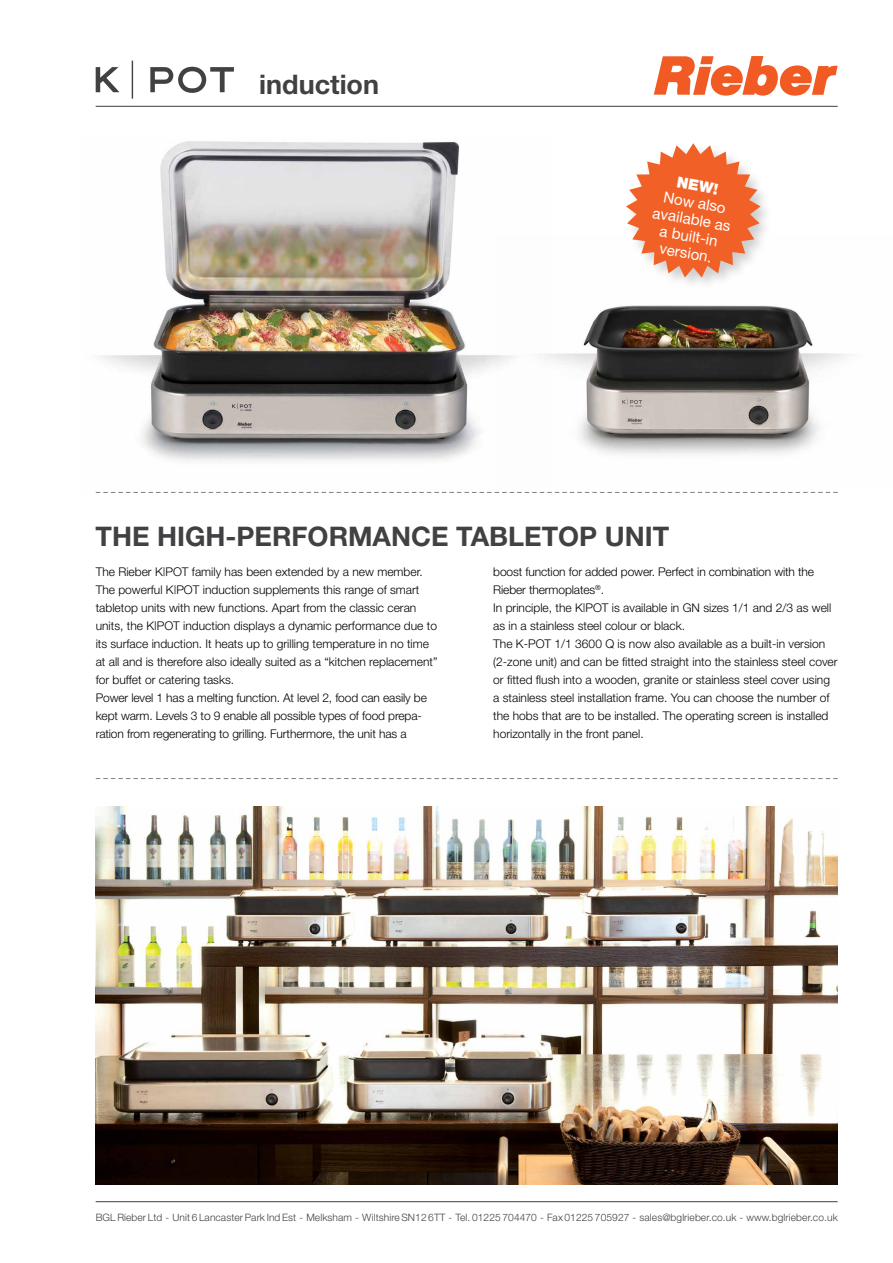
<style>
.page{position:relative;width:893px;height:1263px;background:#fff}
.page>*{position:absolute;margin:0;border:0;box-sizing:border-box;transform-origin:0 0}
.t1{font:700 27px "Helvetica Neue";color:#414042}
.t2{font:15.15px/17px "Helvetica Neue";color:#fff;text-align:center}
.t3{font:900 15.15px "Helvetica Neue";color:#fff}
.t4{font:300 12px/18px "Helvetica Neue";color:#000}
.t5{font:300 10.2px "Helvetica Neue";letter-spacing:.01em;color:#414042}
</style>
<div class="page">
<svg style="left:654px;top:56px;width:184px;height:40px"></svg>
<hr style="left:96px;top:106px;width:742px;height:1px;background:#3e3e40">
<hr style="left:96px;top:1201px;width:742px;height:1px;background:#3e3e40">
<svg style="left:96px;top:778px;width:742px;height:1px"></svg>
<svg style="left:551px;top:492px;width:287px;height:1px"></svg>
<svg style="left:96px;top:67px;width:23px;height:25px"></svg>
<svg style="left:150px;top:67px;width:84px;height:26px"></svg>
<hr style="left:132px;top:61px;width:1px;height:38px;background:#414042">
<img style="left:551px;top:305px;width:300px;height:149px">
<img style="left:95px;top:141px;width:456px;height:352px">
<img style="left:96px;top:807px;width:742px;height:378px">
<div style="left:624px;top:141px;width:150px;height:150px;background:#000;opacity:.2"></div>
<svg style="left:626px;top:143px;width:135px;height:135px"></svg>
<h1 class="t1" style="left:259px;top:68px;width:121px">INDUCTION</h1>
<p class="t3" style="left:679px;top:173px;width:43px;rotate:10deg">NEW!</p>
<p class="t2" style="left:657px;top:187px;width:81px;rotate:10deg">Now also available as a built-in version.</p>
<h1 class="t1" style="left:96px;top:520px;width:575px">THE HIGH-PERFORMANCE TABLETOP UNIT</h1>
<p class="t4" style="left:96px;top:562px;width:343px">The Rieber K|POT family has been extended by a new member.<br>The powerful K|POT induction supplements this range of smart tabletop units with new functions. Apart from the classic ceran units, the K|POT induction displays a dynamic performance due to its surface induction. It heats up to grilling temperature in no time at all and is therefore also ideally suited as a “kitchen replacement” for buffet or catering tasks.<br>Power level 1 has a melting function. At level 2, food can easily be kept warm. Levels 3 to 9 enable all possible types of food prepa&shy;ration from regenerating to grilling. Furthermore, the unit has a</p>
<p class="t4" style="left:493px;top:562px;width:346px">boost function for added power. Perfect in combination with the Rieber thermoplates<sup>®</sup>.<br>In principle, the K|POT is available in GN sizes 1/1 and 2/3 as well as in a stainless steel colour or black.<br>The K-POT 1/1 3600 Q is now also available as a built-in version (2-zone unit) and can be fitted straight into the stainless steel cover or fitted flush into a wooden, granite or stainless steel cover using a stainless steel installation frame. You can choose the number of the hobs that are to be installed. The operating screen is installed horizontally in the front panel.</p>
<p class="t5" style="left:96px;top:1211px;width:744px">BGL Rieber Ltd - Unit 6 Lancaster Park Ind Est - Melksham - Wiltshire SN12 6TT - Tel. 01225 704470 - Fax 01225 705927 - sales@bglrieber.co.uk - www.bglrieber.co.uk</p>
</div>
